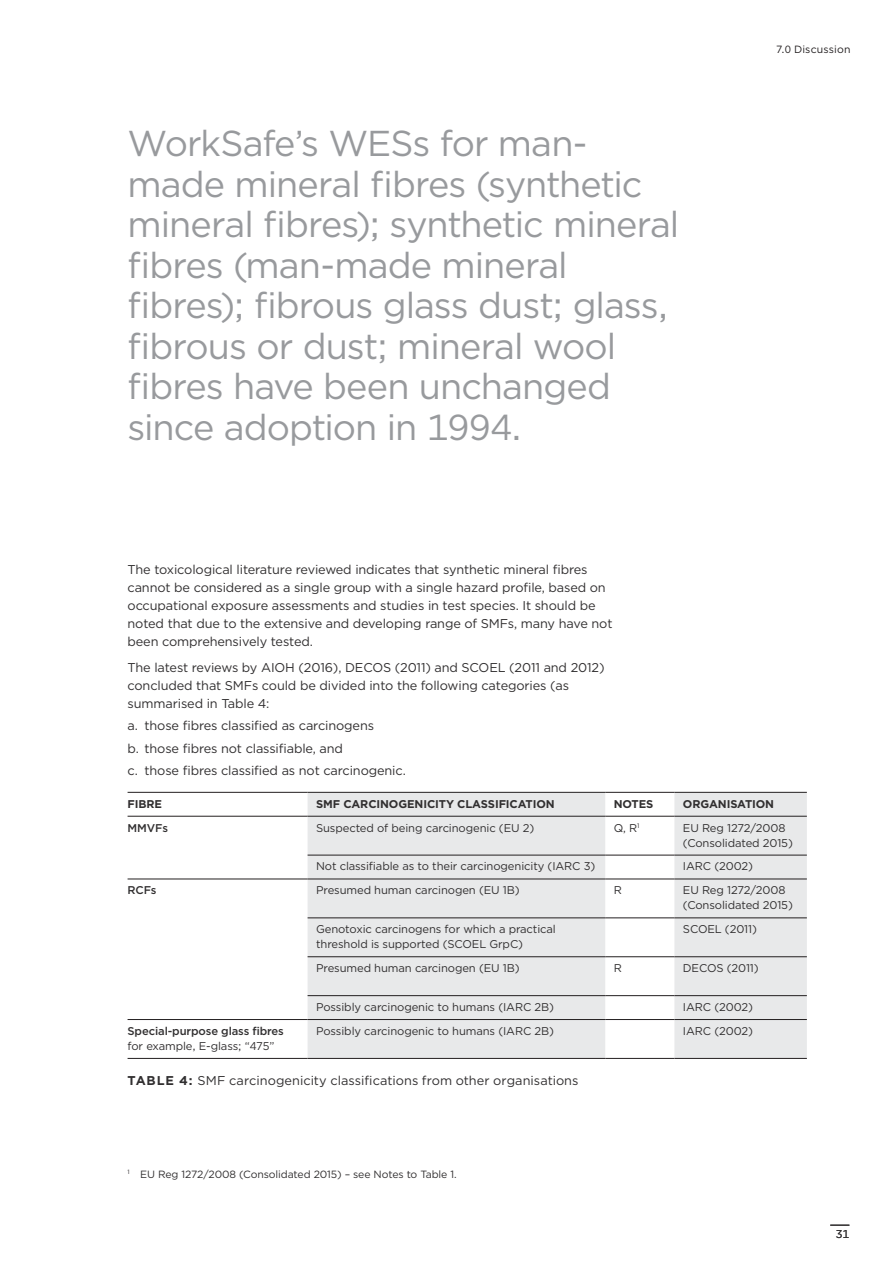
<style>
.page{position:relative;width:893px;height:1263px;background:#fff}
.page>*{position:absolute;margin:0;border:0;box-sizing:border-box;transform-origin:0 0}
.intro{font:36px/40.5px "Gotham";letter-spacing:-.025em;color:#989a9d}
.body{font:12.75px/18px "Gotham";letter-spacing:-.01em;color:#312f30}
.body_above_bullets{font:12.75px/18px "Gotham";letter-spacing:-.01em;color:#312f30}
.figure_table{font:12.75px "Gotham";letter-spacing:.005em;color:#312f30}
.table_body{font:11.25px/15px "Gotham";letter-spacing:-.01em;color:#312f30}
.table_H1{font:700 11.25px "Gotham";letter-spacing:-.01em;color:#312f30}
.table_H2{font:500 11.25px "Gotham";letter-spacing:-.01em;color:#312f30}
.table_H2-2{font:11.25px "Gotham";letter-spacing:-.01em;color:#312f30}
.footnotes{font:10.5px "Gotham";letter-spacing:-.01em;color:#312f30}
.t1{font:10.5px "Gotham";letter-spacing:.01em;color:#231f20}
.s1{font-weight:700}
</style>
<div class="page">
<svg style="left:308px;top:793px;width:499px;height:265px;background:#e9eaeb"></svg>
<hr style="left:128px;top:816px;width:180px;height:1px;background:#231f20">
<hr style="left:308px;top:816px;width:297px;height:1px;background:#231f20">
<hr style="left:605px;top:816px;width:69px;height:1px;background:#231f20">
<hr style="left:674px;top:816px;width:133px;height:1px;background:#231f20">
<hr style="left:308px;top:855px;width:297px;height:1px;background:#231f20">
<hr style="left:605px;top:855px;width:69px;height:1px;background:#231f20">
<hr style="left:674px;top:855px;width:133px;height:1px;background:#231f20">
<hr style="left:128px;top:879px;width:180px;height:1px;background:#231f20">
<hr style="left:308px;top:879px;width:297px;height:1px;background:#231f20">
<hr style="left:605px;top:879px;width:69px;height:1px;background:#231f20">
<hr style="left:674px;top:879px;width:133px;height:1px;background:#231f20">
<hr style="left:308px;top:918px;width:297px;height:1px;background:#231f20">
<hr style="left:605px;top:918px;width:69px;height:1px;background:#231f20">
<hr style="left:674px;top:918px;width:133px;height:1px;background:#231f20">
<hr style="left:308px;top:956px;width:297px;height:1px;background:#231f20">
<hr style="left:605px;top:956px;width:69px;height:1px;background:#231f20">
<hr style="left:674px;top:956px;width:133px;height:1px;background:#231f20">
<hr style="left:308px;top:995px;width:297px;height:1px;background:#231f20">
<hr style="left:605px;top:995px;width:69px;height:1px;background:#231f20">
<hr style="left:674px;top:995px;width:133px;height:1px;background:#231f20">
<hr style="left:128px;top:1019px;width:180px;height:1px;background:#231f20">
<hr style="left:308px;top:1019px;width:297px;height:1px;background:#231f20">
<hr style="left:605px;top:1019px;width:69px;height:1px;background:#231f20">
<hr style="left:674px;top:1019px;width:133px;height:1px;background:#231f20">
<hr style="left:128px;top:1058px;width:180px;height:1px;background:#231f20">
<hr style="left:308px;top:1058px;width:297px;height:1px;background:#231f20">
<hr style="left:605px;top:1058px;width:69px;height:1px;background:#231f20">
<hr style="left:674px;top:1058px;width:133px;height:1px;background:#231f20">
<hr style="left:128px;top:792px;width:180px;height:1px;background:#231f20">
<hr style="left:308px;top:792px;width:297px;height:1px;background:#231f20">
<hr style="left:605px;top:792px;width:69px;height:1px;background:#231f20">
<hr style="left:674px;top:792px;width:133px;height:1px;background:#231f20">
<svg style="left:830px;top:1224px;width:19px;height:2px"></svg>
<p class="intro" style="left:128px;top:123px;width:553px">WorkSafe’s WESs for man&shy;made mineral fibres (synthetic mineral fibres); synthetic mineral fibres (man-made mineral fibres); fibrous glass dust; glass, fibrous or dust; mineral wool fibres have been unchanged since adoption in 1994.</p>
<p class="t1" style="left:776px;top:43px;width:76px">7.0 Discussion</p>
<p class="body" style="left:128px;top:560px;width:486px">The toxicological literature reviewed indicates that synthetic mineral fibres cannot be considered as a single group with a single hazard profile, based on occupational exposure assessments and studies in test species. It should be noted that due to the extensive and developing range of SMFs, many have not been comprehensively tested.</p>
<p class="body_above_bullets" style="left:128px;top:658px;width:478px">The latest reviews by AIOH (2016), DECOS (2011) and SCOEL (2011 and 2012) concluded that SMFs could be divided into the following categories (as summarised in Table 4:</p>
<p class="body" style="left:128px;top:717px;width:248px">a. those fibres classified as carcinogens</p>
<p class="body" style="left:128px;top:739px;width:217px">b. those fibres not classifiable, and</p>
<p class="body" style="left:128px;top:761px;width:280px">c. those fibres classified as not carcinogenic.</p>
<p class="table_H1" style="left:128px;top:796px;width:36px">FIBRE</p>
<p class="table_H1" style="left:316px;top:796px;width:240px">SMF CARCINOGENICITY CLASSIFICATION</p>
<p class="table_H1" style="left:614px;top:796px;width:41px">NOTES</p>
<p class="table_H1" style="left:683px;top:796px;width:93px">ORGANISATION</p>
<p class="table_H2" style="left:128px;top:820px;width:42px">MMVFs</p>
<p class="table_body" style="left:316px;top:820px;width:220px">Suspected of being carcinogenic (EU 2)</p>
<p class="table_body" style="left:614px;top:820px;width:27px">Q, R<sup>1</sup></p>
<p class="table_body" style="left:683px;top:820px;width:112px">EU Reg 1272/2008 (Consolidated 2015)</p>
<p class="table_body" style="left:316px;top:859px;width:281px">Not classifiable as to their carcinogenicity (IARC 3)</p>
<p class="table_body" style="left:683px;top:859px;width:72px">IARC (2002)</p>
<p class="table_H2" style="left:128px;top:883px;width:31px">RCFs</p>
<p class="table_body" style="left:316px;top:883px;width:205px">Presumed human carcinogen (EU 1B)</p>
<p class="table_body" style="left:614px;top:883px;width:10px">R</p>
<p class="table_body" style="left:683px;top:883px;width:112px">EU Reg 1272/2008 (Consolidated 2015)</p>
<p class="table_body" style="left:316px;top:921px;width:241px">Genotoxic carcinogens for which a practical threshold is supported (SCOEL GrpC)</p>
<p class="table_body" style="left:683px;top:921px;width:76px">SCOEL (2011)</p>
<p class="table_body" style="left:316px;top:960px;width:205px">Presumed human carcinogen (EU 1B)</p>
<p class="table_body" style="left:614px;top:960px;width:10px">R</p>
<p class="table_body" style="left:683px;top:960px;width:77px">DECOS (2011)</p>
<p class="table_body" style="left:316px;top:999px;width:239px">Possibly carcinogenic to humans (IARC 2B)</p>
<p class="table_body" style="left:683px;top:999px;width:72px">IARC (2002)</p>
<p class="table_H2" style="left:128px;top:1023px;width:158px">Special-purpose glass fibres</p>
<p class="table_H2-2" style="left:128px;top:1039px;width:149px">for example, E-glass; “475”</p>
<p class="table_body" style="left:316px;top:1023px;width:239px">Possibly carcinogenic to humans (IARC 2B)</p>
<p class="table_body" style="left:683px;top:1023px;width:72px">IARC (2002)</p>
<p class="figure_table" style="left:128px;top:1072px;width:452px"><span class="s1">TABLE 4:</span> SMF carcinogenicity classifications from other organisations</p>
<p class="footnotes" style="left:128px;top:1167px;width:331px"><sup>1</sup> EU Reg 1272/2008 (Consolidated 2015) – see Notes to Table 1.</p>
<p class="table_body" style="left:836px;top:1227px;width:15px">31</p>
</div>
